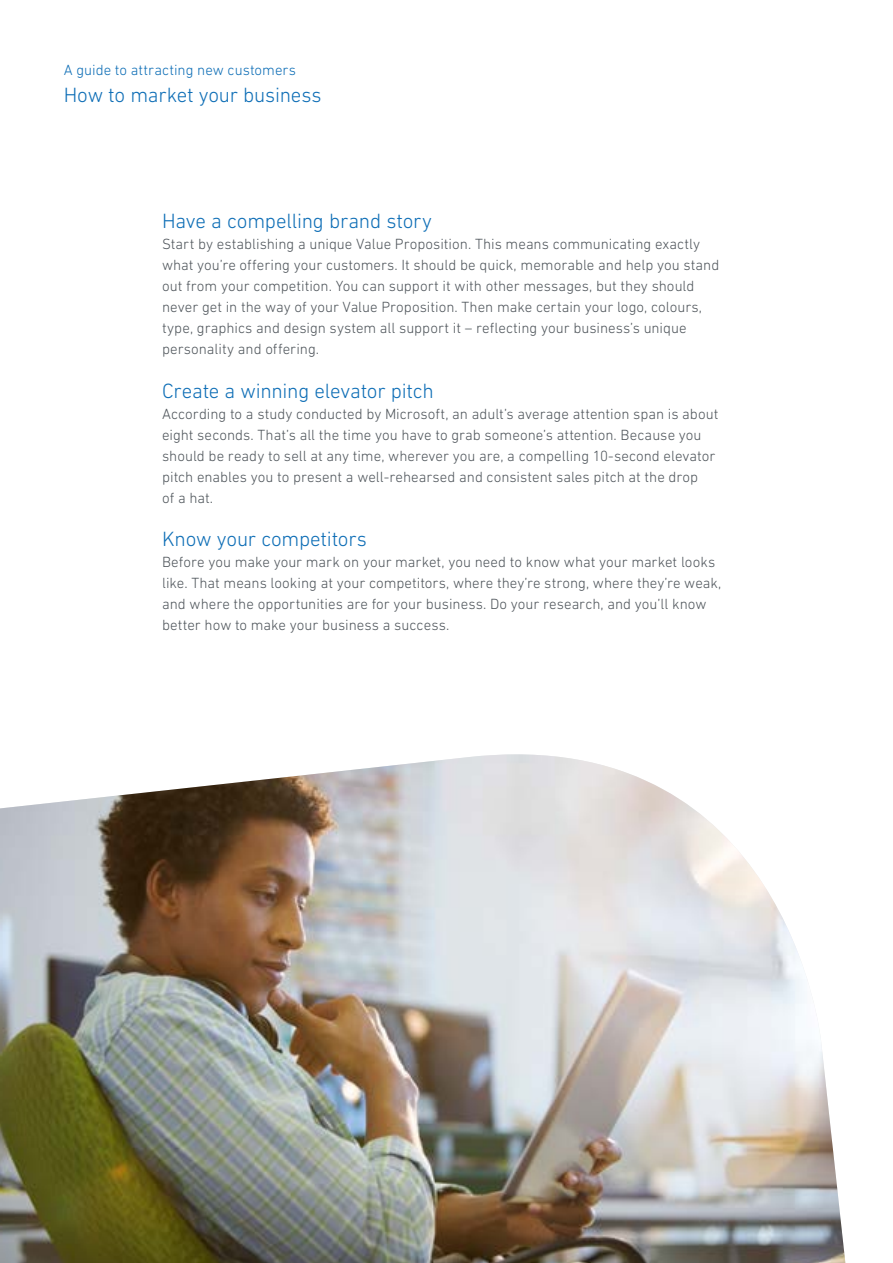
<style>
.page{position:relative;width:893px;height:1263px;background:#fff}
.page>*{position:absolute;margin:0;border:0;box-sizing:border-box;transform-origin:0 0}
.t1{font:300 21px "DIN Next W1 G";letter-spacing:-.01em;color:#0e6eb6}
.t2{font:300 15px/21px "DIN Next W1 G";color:#4f555b}
.t3{font:300 15px "DIN Next W1 G";color:#0e6eb6}
</style>
<div class="page">
<img style="left:0;top:754px;width:845px;height:509px">
<p class="t3" style="left:64px;top:61px;width:234px">A guide to attracting new customers</p>
<h1 class="t1" style="left:64px;top:82px;width:259px">How to market your business</h1>
<h1 class="t1" style="left:162px;top:209px;width:271px">Have a compelling brand story</h1>
<p class="t2" style="left:162px;top:234px;width:559px">Start by establishing a unique Value Proposition. This means communicating exactly what you’re offering your customers. It should be quick, memorable and help you stand out from your competition. You can support it with other messages, but they should never get in the way of your Value Proposition. Then make certain your logo, colours, type, graphics and design system all support it – reflecting your business’s unique personality and offering.</p>
<h1 class="t1" style="left:162px;top:379px;width:273px">Create a winning elevator pitch</h1>
<p class="t2" style="left:162px;top:403px;width:558px">According to a study conducted by Microsoft, an adult’s average attention span is about eight seconds. That’s all the time you have to grab someone’s attention. Because you should be ready to sell at any time, wherever you are, a compelling 10-second elevator pitch enables you to present a well-rehearsed and consistent sales pitch at the drop<br>of a hat.</p>
<h1 class="t1" style="left:162px;top:527px;width:206px">Know your competitors</h1>
<p class="t2" style="left:162px;top:552px;width:561px">Before you make your mark on your market, you need to know what your market looks like. That means looking at your competitors, where they’re strong, where they’re weak, and where the opportunities are for your business. Do your research, and you’ll know better how to make your business a success.</p>
</div>
